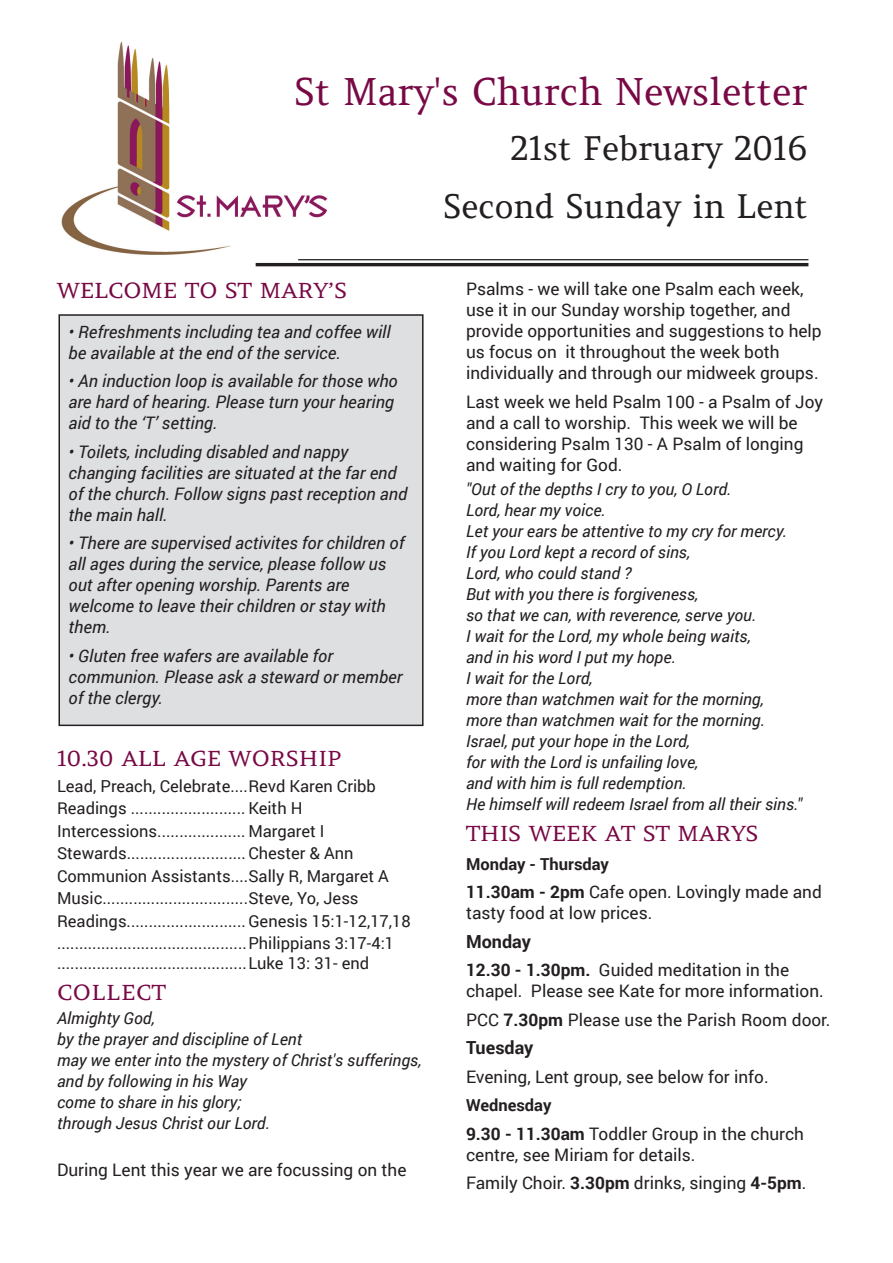
<style>
.page{position:relative;width:893px;height:1263px;background:#fff}
.page>*{position:absolute;margin:0;border:0;box-sizing:border-box;transform-origin:0 0}
.t1{font:37.5px "Amethysta";color:#780945}
.t2{font:33px/57.8px "Amethysta";color:#231f20;text-align:right}
.t3{font:21px "Amethysta";color:#780945;scale:1.1 1}
.t4{font:21px "Amethysta";letter-spacing:.025em;color:#780945;scale:1.1 1}
.t5{font:700 18px "Roboto";color:#231f20}
.t6{font:17.25px/21px "Roboto";color:#231f20}
.t7{font:italic 17.25px/21px "Roboto";color:#231f20}
.t8{font:italic 16.5px/21px "Roboto";color:#231f20}
.t9{font:16.5px/22.5px "Roboto";color:#231f20}
.t10{font:700 16.5px "Roboto";color:#231f20}
.s1{font-weight:700}
</style>
<div class="page">
<hr style="left:256px;top:263px;width:552px;height:3px;background:#231f20">
<hr style="left:298px;top:259px;width:510px;height:1px;background:#231f20">
<div style="left:59px;top:315px;width:364px;height:410px;background:#dedfe1"></div>
<div style="left:58px;top:314px;width:366px;height:412px;border:2px solid #231f20"></div>
<img style="left:61px;top:41px;width:267px;height:214px">
<h1 class="t1" style="left:295px;top:68px;width:514px">St Mary's Church Newsletter</h1>
<h2 class="t2" style="left:443px;top:119px;width:366px">21st February 2016<br>Second Sunday in Lent</h2>
<p class="t3" style="left:57px;top:277px;width:265px">WELCOME TO ST MARY’S</p>
<p class="t7" style="left:69px;top:320px;width:324px">• Refreshments including tea and coffee will be available at the end of the service.</p>
<p class="t7" style="left:69px;top:370px;width:331px">• An induction loop is available for those who are hard of hearing. Please turn your hearing aid to the ‘T’ setting.</p>
<p class="t7" style="left:69px;top:440px;width:340px">• Toilets, including disabled and nappy changing facilities are situated at the far end of the church. Follow signs past reception and the main hall.</p>
<p class="t7" style="left:69px;top:532px;width:337px">• There are supervised activites for children of all ages during the service, please follow us out after opening worship. Parents are welcome to leave their children or stay with them.</p>
<p class="t7" style="left:69px;top:644px;width:336px">• Gluten free wafers are available for communion. Please ask a steward or member of the clergy.</p>
<p class="t3" style="left:57px;top:745px;width:260px">10.30 ALL AGE WORSHIP</p>
<p class="t9" style="left:57px;top:774px;width:355px">Lead, Preach, Celebrate....Revd Karen Cribb Readings .......................... Keith H Intercessions.................... Margaret I Stewards...........................Chester &amp; Ann Communion Assistants....Sally R, Margaret A Music.................................Steve, Yo, Jess Readings...........................Genesis 15:1-12,17,18 ...........................................Philippians 3:17-4:1</p>
<p class="t9" style="left:57px;top:951px;width:314px">...........................................Luke 13: 31- end</p>
<p class="t4" style="left:57px;top:979px;width:101px">COLLECT</p>
<p class="t8" style="left:57px;top:1007px;width:366px">Almighty God,<br>by the prayer and discipline of Lent<br>may we enter into the mystery of Christ's sufferings, and by following in his Way<br>come to share in his glory;<br>through Jesus Christ our Lord.</p>
<p class="t6" style="left:57px;top:1158px;width:351px">During Lent this year we are focussing on the</p>
<p class="t6" style="left:466px;top:278px;width:357px">Psalms - we will take one Psalm each week, use it in our Sunday worship together, and provide opportunities and suggestions to help us focus on it throughout the week both individually and through our midweek groups.</p>
<p class="t6" style="left:466px;top:390px;width:358px">Last week we held Psalm 100 - a Psalm of Joy and a call to worship. This week we will be considering Psalm 130 - A Psalm of longing and waiting for God.</p>
<p class="t8" style="left:466px;top:478px;width:338px">"Out of the depths I cry to you, O Lord.<br>Lord, hear my voice.<br>Let your ears be attentive to my cry for mercy.<br>If you Lord kept a record of sins,<br>Lord, who could stand ?<br>But with you there is forgiveness,<br>so that we can, with reverence, serve you.<br>I wait for the Lord, my whole being waits,<br>and in his word I put my hope.<br>I wait for the Lord,<br>more than watchmen wait for the morning, more than watchmen wait for the morning.<br>Israel, put your hope in the Lord,<br>for with the Lord is unfailing love,<br>and with him is full redemption.<br>He himself will redeem Israel from all their sins."</p>
<p class="t3" style="left:466px;top:820px;width:267px">THIS WEEK AT ST MARYS</p>
<p class="t10" style="left:466px;top:852px;width:144px">Monday - Thursday</p>
<p class="t6" style="left:466px;top:881px;width:357px"><span class="s1">11.30am - 2pm</span> Cafe open. Lovingly made and tasty food at low prices.</p>
<p class="t5" style="left:466px;top:929px;width:66px">Monday</p>
<p class="t6" style="left:466px;top:959px;width:359px"><span class="s1">12.30 - 1.30pm.</span> Guided meditation in the chapel. Please see Kate for more information.</p>
<p class="t6" style="left:466px;top:1008px;width:366px">PCC <span class="s1">7.30pm</span> Please use the Parish Room door.</p>
<p class="t5" style="left:466px;top:1035px;width:69px">Tuesday</p>
<p class="t6" style="left:466px;top:1065px;width:304px">Evening, Lent group, see below for info.</p>
<p class="t10" style="left:466px;top:1094px;width:87px">Wednesday</p>
<p class="t6" style="left:466px;top:1122px;width:339px"><span class="s1">9.30 - 11.30am</span> Toddler Group in the church centre, see Miriam for details.</p>
<p class="t6" style="left:466px;top:1172px;width:342px">Family Choir. <span class="s1">3.30pm</span> drinks, singing <span class="s1">4-5pm</span>.</p>
</div>
